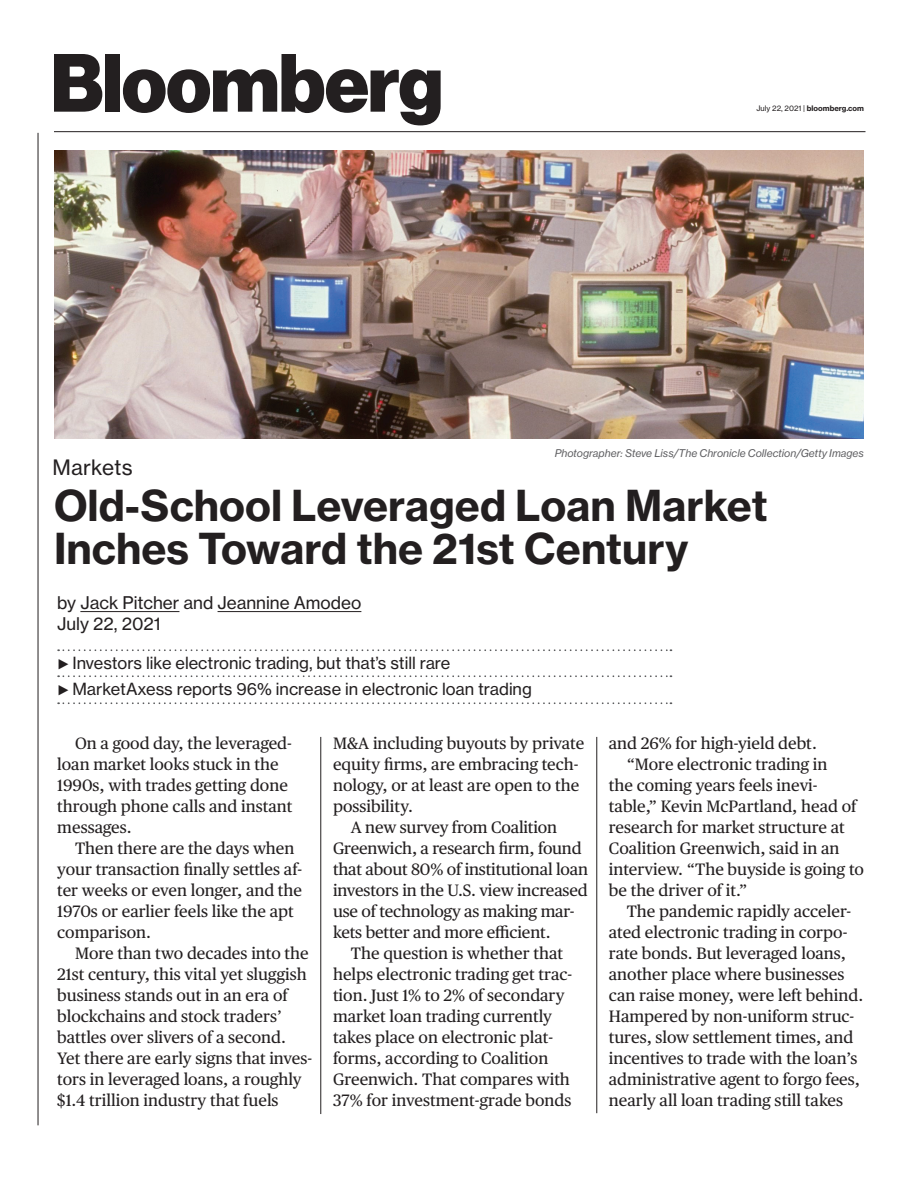
<style>
.page{position:relative;width:918px;height:1188px;background:#fff}
.page>*{position:absolute;margin:0;border:0;box-sizing:border-box;transform-origin:0 0}
.t1{font:700 42px/43.5px "BW Haas Text 75";color:#231f20}
.t2{font:21px "BW Haas Text 55 Roman";letter-spacing:.01em;color:#231f20}
.t3{font:17.25px/20.7px "BW Haas Text 55 Roman";color:#231f20}
.t4{font:16.5px/21px "BW Publico Text";color:#231f20}
.t5{font:16.5px/25.8px "BW Haas Text 55 Roman";color:#231f20}
.t6{font:italic 10.5px "BW Haas Text 56";color:#5f5f62}
.t7{font:700 7.5px "BW Haas Text 75";color:#231f20}
.s1{font-family:"BW Haas Text 55 Roman";font-weight:400}
.s2{font-size:13.8px}
</style>
<div class="page">
<hr style="left:321px;top:737px;width:1px;height:377px;background:#231f20">
<hr style="left:597px;top:737px;width:1px;height:376px;background:#231f20">
<svg style="left:54px;top:54px;width:48px;height:58px"></svg>
<div style="left:105px;top:54px;width:15px;height:58px;background:#231f20"></div>
<svg style="left:123px;top:54px;width:318px;height:71px"></svg>
<hr style="left:54px;top:131px;width:812px;height:1px;background:#231f20">
<svg style="left:58px;top:649px;width:613px;height:2px"></svg>
<svg style="left:58px;top:702px;width:613px;height:2px"></svg>
<hr style="left:80px;top:611px;width:99px;height:1px;background:#231f20">
<hr style="left:218px;top:611px;width:143px;height:1px;background:#231f20">
<svg style="left:58px;top:675px;width:613px;height:2px"></svg>
<hr style="left:38px;top:133px;width:1px;height:992px;background:#231f20">
<img style="left:54px;top:150px;width:810px;height:288px">
<p class="t2" style="left:52px;top:455px;width:82px">Markets</p>
<p class="t7" style="left:757px;top:104px;width:109px"><span class="s1">July 22, 2021 |</span> bloomberg.com</p>
<p class="t6" style="left:555px;top:447px;width:311px">Photographer: Steve Liss/The Chronicle Collection/Getty Images</p>
<h1 class="t1" style="left:54px;top:484px;width:715px">Old-School Leveraged Loan Market<br>Inches Toward the 21st Century</h1>
<p class="t3" style="left:57px;top:592px;width:306px">by Jack Pitcher and Jeannine Amodeo<br>July 22, 2021</p>
<p class="t5" style="left:57px;top:650px;width:476px"><span class="s2">▶</span> Investors like electronic trading, but that’s still rare<br><span class="s2">▶</span> MarketAxess reports 96% increase in electronic loan trading</p>
<p class="t4" style="left:57px;top:732px;width:237px;text-indent:18px">On a good day, the leveraged&shy;loan market looks stuck in the<br>1990s, with trades getting done through phone calls and instant messages.</p>
<p class="t4" style="left:57px;top:837px;width:246px;text-indent:18px">Then there are the days when your transaction finally settles af&shy;ter weeks or even longer, and the<br>1970s or earlier feels like the apt comparison.</p>
<p class="t4" style="left:57px;top:942px;width:257px;text-indent:18px">More than two decades into the 21st century, this vital yet sluggish business stands out in an era of blockchains and stock traders’ battles over slivers of a second.<br>Yet there are early signs that inves&shy;tors in leveraged loans, a roughly $1.4 trillion industry that fuels</p>
<p class="t4" style="left:333px;top:732px;width:253px">M&amp;A including buyouts by private</p>
<p class="t4" style="left:333px;top:753px;width:247px">equity firms, are embracing tech-</p>
<p class="t4" style="left:333px;top:774px;width:248px">nology, or at least are open to the</p>
<p class="t4" style="left:333px;top:795px;width:81px">possibility.</p>
<p class="t4" style="left:351px;top:816px;width:208px">A new survey from Coalition</p>
<p class="t4" style="left:333px;top:837px;width:250px">Greenwich, a research firm, found</p>
<p class="t4" style="left:333px;top:858px;width:256px">that about 80% of institutional loan</p>
<p class="t4" style="left:333px;top:879px;width:256px">investors in the U.S. view increased</p>
<p class="t4" style="left:333px;top:900px;width:243px">use of technology as making mar-</p>
<p class="t4" style="left:333px;top:921px;width:219px">kets better and more efficient.</p>
<p class="t4" style="left:351px;top:942px;width:214px">The question is whether that</p>
<p class="t4" style="left:333px;top:963px;width:241px">helps electronic trading get trac-</p>
<p class="t4" style="left:333px;top:984px;width:233px">tion. Just 1% to 2% of secondary</p>
<p class="t4" style="left:333px;top:1005px;width:221px">market loan trading currently</p>
<p class="t4" style="left:333px;top:1026px;width:222px">takes place on electronic plat-</p>
<p class="t4" style="left:333px;top:1047px;width:217px">forms, according to Coalition</p>
<p class="t4" style="left:333px;top:1068px;width:238px">Greenwich. That compares with</p>
<p class="t4" style="left:333px;top:1089px;width:240px">37% for investment-grade bonds</p>
<p class="t4" style="left:609px;top:732px;width:210px">and 26% for high-yield debt.</p>
<p class="t4" style="left:627px;top:753px;width:202px">“More electronic trading in</p>
<p class="t4" style="left:609px;top:774px;width:210px">the coming years feels inevi-</p>
<p class="t4" style="left:609px;top:795px;width:249px">table,” Kevin McPartland, head of</p>
<p class="t4" style="left:609px;top:816px;width:237px">research for market structure at</p>
<p class="t4" style="left:609px;top:837px;width:232px">Coalition Greenwich, said in an</p>
<p class="t4" style="left:609px;top:858px;width:257px">interview. “The buyside is going to</p>
<p class="t4" style="left:609px;top:879px;width:140px">be the driver of it.”</p>
<p class="t4" style="left:627px;top:900px;width:226px">The pandemic rapidly acceler-</p>
<p class="t4" style="left:609px;top:921px;width:240px">ated electronic trading in corpo-</p>
<p class="t4" style="left:609px;top:942px;width:239px">rate bonds. But leveraged loans,</p>
<p class="t4" style="left:609px;top:963px;width:237px">another place where businesses</p>
<p class="t4" style="left:609px;top:984px;width:256px">can raise money, were left behind.</p>
<p class="t4" style="left:609px;top:1005px;width:247px">Hampered by non-uniform struc-</p>
<p class="t4" style="left:609px;top:1026px;width:246px">tures, slow settlement times, and</p>
<p class="t4" style="left:609px;top:1047px;width:250px">incentives to trade with the loan’s</p>
<p class="t4" style="left:609px;top:1068px;width:253px">administrative agent to forgo fees,</p>
<p class="t4" style="left:609px;top:1089px;width:236px">nearly all loan trading still takes</p>
</div>
